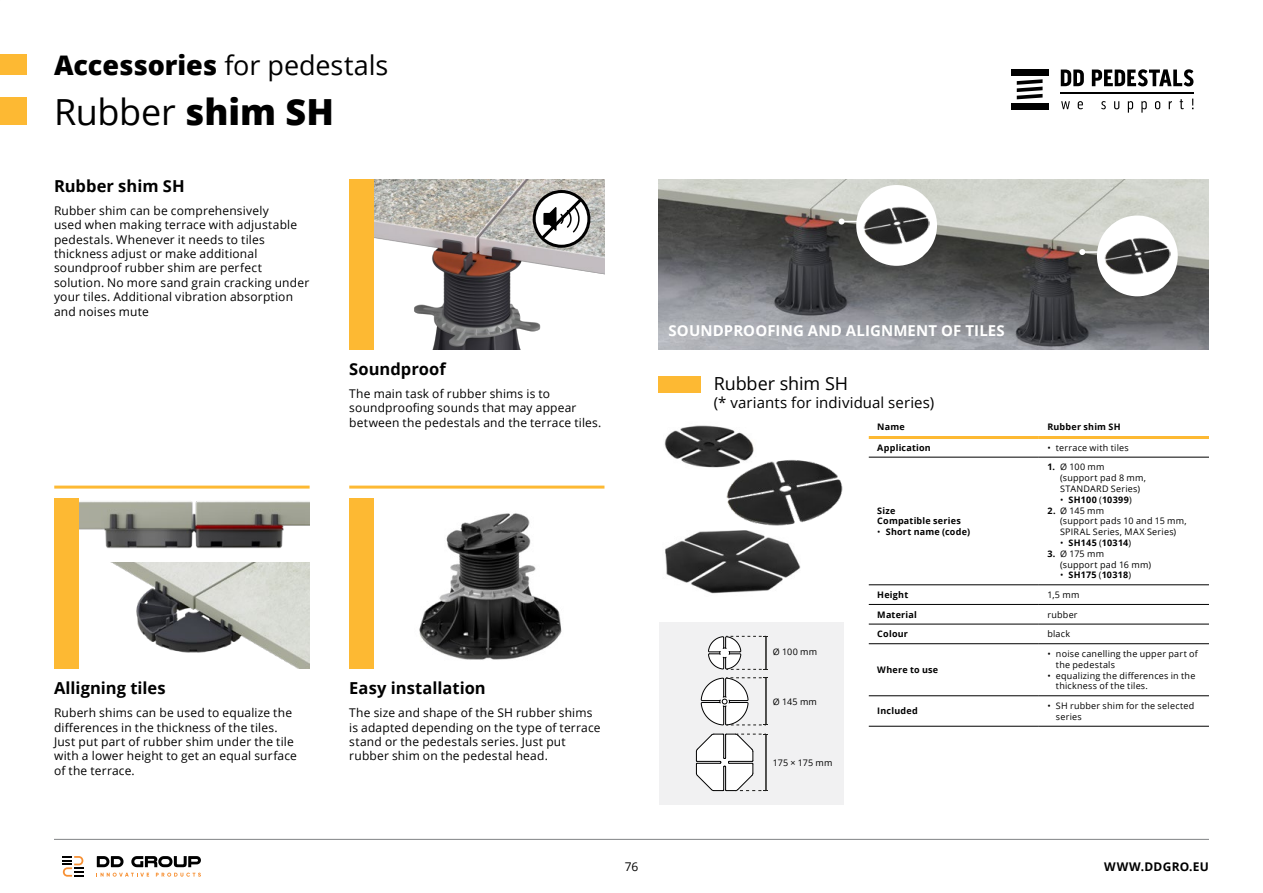
<style>
.page{position:relative;width:1263px;height:893px;background:#fff}
.page>*{position:absolute;margin:0;border:0;box-sizing:border-box;transform-origin:0 0}
.t1{font:36px "Open Sans";letter-spacing:-.01em;color:#000}
.t2{font:27px "Open Sans";letter-spacing:-.005em;color:#000}
.t3{font:18px "Open Sans";letter-spacing:-.005em;color:#000}
.t4{font:700 16.5px "Open Sans";color:#000}
.t5{font:700 15px "Open Sans";letter-spacing:.005em;color:#fff}
.t6{font:15px "Open Sans";letter-spacing:.005em;color:#000}
.t7{font:12px/14.4px "Open Sans";letter-spacing:.015em;color:#000}
.t8{font:700 12px "Open Sans";letter-spacing:.02em;color:#000}
.t9{font:9px/10.8px "Open Sans";letter-spacing:.025em;color:#000}
.t10{font:700 9px/10.8px "Open Sans";letter-spacing:.025em;color:#000}
.s1{font-weight:800}
.s2{font-weight:400}
.s3{font-weight:700}
</style>
<div class="page">
<div style="left:0;top:54px;width:27px;height:21px;background:#fdb933"></div>
<div style="left:0;top:97px;width:27px;height:28px;background:#fdb933"></div>
<svg style="left:97px;top:856px;width:27px;height:11px"></svg>
<svg style="left:131px;top:856px;width:70px;height:11px"></svg>
<svg style="left:100px;top:873px;width:49px;height:4px"></svg>
<svg style="left:156px;top:873px;width:45px;height:4px"></svg>
<svg style="left:63px;top:856px;width:20px;height:21px"></svg>
<hr style="left:54px;top:839px;width:1155px;height:1px;background:#808285">
<div style="left:1011px;top:69px;width:38px;height:6px;background:#000"></div>
<div style="left:1011px;top:103px;width:38px;height:6px;background:#000"></div>
<hr style="left:1061px;top:92px;width:133px;height:2px;background:#000">
<svg style="left:1017px;top:79px;width:25px;height:20px"></svg>
<svg style="left:1061px;top:70px;width:23px;height:16px"></svg>
<svg style="left:1092px;top:69px;width:101px;height:17px"></svg>
<svg style="left:1061px;top:101px;width:9px;height:8px"></svg>
<svg style="left:1078px;top:101px;width:5px;height:8px"></svg>
<svg style="left:1101px;top:101px;width:5px;height:8px"></svg>
<svg style="left:1114px;top:101px;width:5px;height:8px"></svg>
<svg style="left:1128px;top:101px;width:5px;height:12px"></svg>
<svg style="left:1141px;top:101px;width:6px;height:12px"></svg>
<svg style="left:1155px;top:101px;width:5px;height:8px"></svg>
<svg style="left:1169px;top:101px;width:3px;height:8px"></svg>
<svg style="left:1180px;top:99px;width:4px;height:10px"></svg>
<img style="left:110px;top:562px;width:199px;height:107px">
<img style="left:374px;top:179px;width:230px;height:170px">
<div style="left:659px;top:622px;width:184px;height:183px;background:#f1f1f2"></div>
<svg style="left:708px;top:636px;width:60px;height:34px"></svg>
<svg style="left:700px;top:677px;width:68px;height:49px"></svg>
<svg style="left:696px;top:733px;width:72px;height:58px"></svg>
<img style="left:419px;top:513px;width:143px;height:147px">
<img style="left:79px;top:501px;width:230px;height:48px">
<hr style="left:54px;top:486px;width:256px;height:3px;background:#fdb933">
<hr style="left:349px;top:486px;width:255px;height:3px;background:#fdb933">
<div style="left:349px;top:179px;width:25px;height:170px;background:#fdb933"></div>
<div style="left:349px;top:499px;width:25px;height:170px;background:#fdb933"></div>
<div style="left:54px;top:499px;width:25px;height:170px;background:#fdb933"></div>
<img style="left:658px;top:179px;width:551px;height:170px">
<div style="left:658px;top:376px;width:43px;height:16px;background:#fdb933"></div>
<img style="left:665px;top:530px;width:136px;height:64px">
<img style="left:664px;top:425px;width:90px;height:43px">
<img style="left:725px;top:459px;width:118px;height:67px">
<svg style="left:534px;top:192px;width:55px;height:54px"></svg>
<div style="left:533px;top:190px;width:57px;height:58px;border:3px solid #000;border-radius:50%"></div>
<svg style="left:538px;top:195px;width:47px;height:47px"></svg>
<div style="left:856px;top:185px;width:81px;height:81px;background:#fff;border-radius:50%"></div>
<img style="left:864px;top:207px;width:65px;height:37px">
<div style="left:1097px;top:216px;width:81px;height:80px;background:#fff;border-radius:50%"></div>
<img style="left:1104px;top:237px;width:66px;height:38px">
<svg style="left:838px;top:219px;width:19px;height:6px"></svg>
<svg style="left:1079px;top:249px;width:19px;height:6px"></svg>
<hr style="left:869px;top:457px;width:170px;height:1px;background:#000">
<hr style="left:1039px;top:457px;width:170px;height:1px;background:#000">
<hr style="left:869px;top:584px;width:170px;height:1px;background:#000">
<hr style="left:1039px;top:584px;width:170px;height:1px;background:#000">
<hr style="left:869px;top:604px;width:170px;height:1px;background:#000">
<hr style="left:1039px;top:604px;width:170px;height:1px;background:#000">
<hr style="left:869px;top:624px;width:170px;height:1px;background:#000">
<hr style="left:1039px;top:624px;width:170px;height:1px;background:#000">
<hr style="left:869px;top:643px;width:170px;height:1px;background:#000">
<hr style="left:1039px;top:643px;width:170px;height:1px;background:#000">
<hr style="left:869px;top:695px;width:170px;height:1px;background:#000">
<hr style="left:1039px;top:695px;width:170px;height:1px;background:#000">
<hr style="left:869px;top:726px;width:170px;height:1px;background:#000">
<hr style="left:1039px;top:726px;width:170px;height:1px;background:#000">
<hr style="left:1039px;top:436px;width:170px;height:3px;background:#fdb933">
<hr style="left:869px;top:436px;width:170px;height:3px;background:#fdb933">
<h2 class="t2" style="left:54px;top:46px;width:336px"><span class="s1">Accessories</span> for pedestals</h2>
<h1 class="t1" style="left:54px;top:87px;width:282px">Rubber <span class="s1">shim SH</span></h1>
<h3 class="t4" style="left:54px;top:174px;width:132px">Rubber shim SH</h3>
<p class="t7" style="left:54px;top:203px;width:257px">Rubber shim can be comprehensively<br>used when making terrace with adjustable pedestals. Whenever it needs to tiles thickness adjust or make additional soundproof rubber shim are perfect solution. No more sand grain cracking under your tiles. Additional vibration absorption and noises mute</p>
<h3 class="t4" style="left:349px;top:357px;width:98px">Soundproof</h3>
<p class="t7" style="left:349px;top:386px;width:254px">The main task of rubber shims is to soundproofing sounds that may appear between the pedestals and the terrace tiles.</p>
<h3 class="t4" style="left:54px;top:676px;width:113px">Alligning tiles</h3>
<p class="t7" style="left:54px;top:705px;width:245px">Ruberh shims can be used to equalize the differences in the thickness of the tiles.<br>Just put part of rubber shim under the tile with a lower height to get an equal surface of the terrace.</p>
<h3 class="t4" style="left:349px;top:676px;width:138px">Easy installation</h3>
<p class="t7" style="left:349px;top:705px;width:253px">The size and shape of the SH rubber shims is adapted depending on the type of terrace stand or the pedestals series. Just put rubber shim on the pedestal head.</p>
<p class="t5" style="left:668px;top:320px;width:338px">SOUNDPROOFING AND ALIGNMENT OF TILES</p>
<h3 class="t3" style="left:714px;top:371px;width:136px">Rubber shim SH</h3>
<p class="t6" style="left:714px;top:392px;width:222px">(* variants for individual series)</p>
<p class="t10" style="left:877px;top:421px;width:29px">Name</p>
<p class="t10" style="left:1047px;top:421px;width:75px">Rubber shim SH</p>
<p class="t10" style="left:877px;top:442px;width:55px">Application</p>
<p class="t9" style="left:1047px;top:442px;width:83px">• terrace with tiles</p>
<p class="t9" style="left:773px;top:646px;width:46px">Ø 100 mm</p>
<p class="t9" style="left:773px;top:696px;width:46px">Ø 145 mm</p>
<p class="t9" style="left:773px;top:757px;width:61px">175 × 175 mm</p>
<p class="t10" style="left:877px;top:505px;width:85px">Size<br>Compatible series</p>
<p class="t10" style="left:877px;top:526px;width:94px"><span class="s2">•</span> Short name (code)</p>
<p class="t9" style="left:1060px;top:461px;width:87px;text-indent:-13px"><span class="s3">1.</span> Ø 100 mm<br>(support pad 8 mm,<br>STANDARD Series)</p>
<p class="t10" style="left:1060px;top:494px;width:73px"><span class="s2">•</span> SH100 <span class="s2">(</span>10399<span class="s2">)</span></p>
<p class="t9" style="left:1060px;top:505px;width:128px;text-indent:-13px"><span class="s3">2.</span> Ø 145 mm<br>(support pads 10 and 15 mm,<br>SPIRAL Series, MAX Series)</p>
<p class="t10" style="left:1060px;top:537px;width:73px"><span class="s2">•</span> SH145 <span class="s2">(</span>10314<span class="s2">)</span></p>
<p class="t9" style="left:1060px;top:548px;width:92px;text-indent:-13px"><span class="s3">3.</span> Ø 175 mm<br>(support pad 16 mm)</p>
<p class="t10" style="left:1060px;top:569px;width:72px"><span class="s2">•</span> SH175 <span class="s2">(</span>10318<span class="s2">)</span></p>
<p class="t10" style="left:877px;top:589px;width:33px">Height</p>
<p class="t9" style="left:1047px;top:589px;width:33px">1,5 mm</p>
<p class="t10" style="left:877px;top:609px;width:41px">Material</p>
<p class="t9" style="left:1047px;top:609px;width:32px">rubber</p>
<p class="t10" style="left:877px;top:628px;width:32px">Colour</p>
<p class="t9" style="left:1047px;top:628px;width:24px">black</p>
<p class="t10" style="left:877px;top:664px;width:62px">Where to use</p>
<p class="t9" style="left:1056px;top:648px;width:143px;text-indent:-9px">• noise canelling the upper part of the pedestals</p>
<p class="t9" style="left:1056px;top:670px;width:141px;text-indent:-9px">• equalizing the differences in the thickness of the tiles.</p>
<p class="t10" style="left:877px;top:705px;width:42px">Included</p>
<p class="t9" style="left:1056px;top:700px;width:140px;text-indent:-9px">• SH rubber shim for the selected series</p>
<p class="t7" style="left:625px;top:859px;width:15px">76</p>
<p class="t8" style="left:1104px;top:858px;width:106px">WWW.DDGRO.EU</p>
</div>
